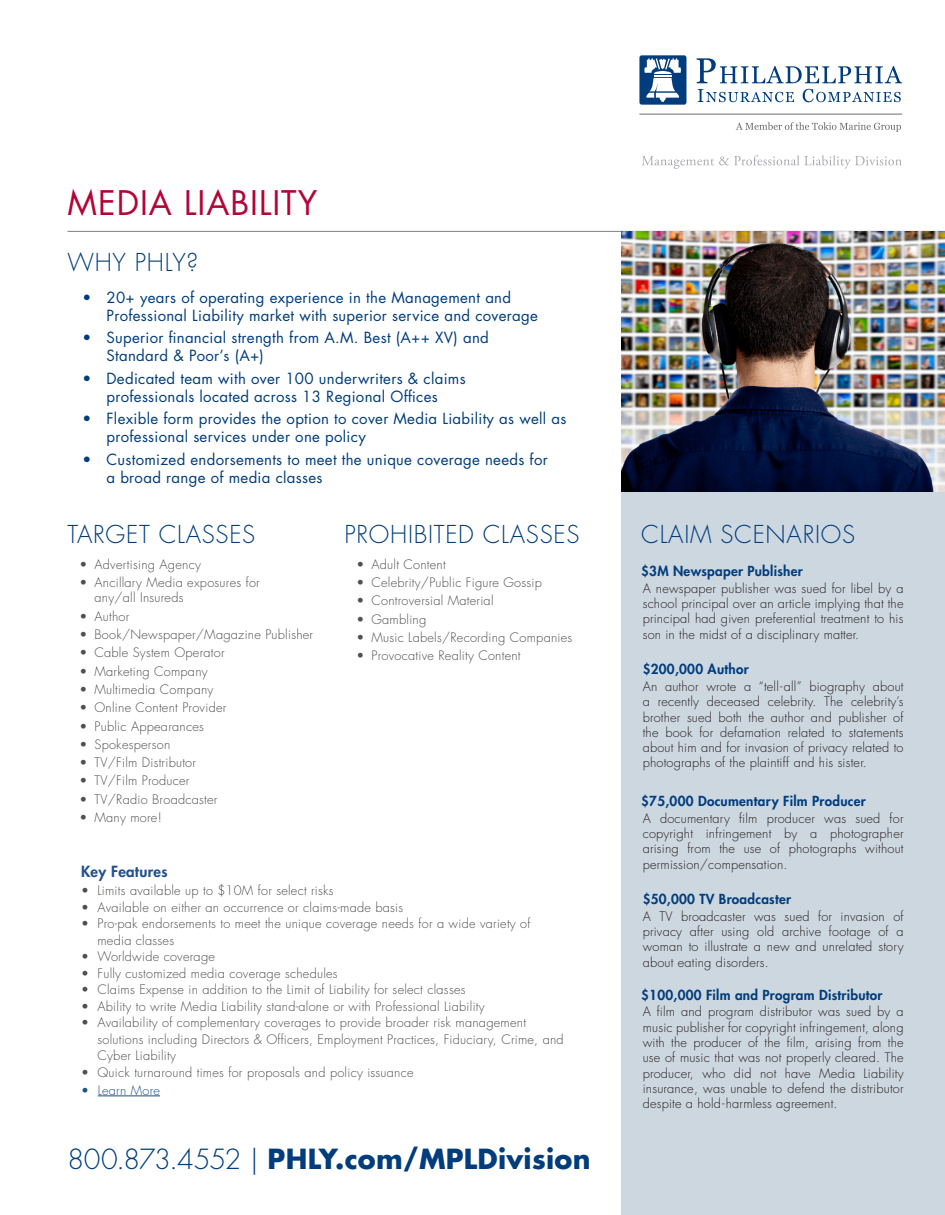
<style>
.page{position:relative;width:945px;height:1215px;background:#fff}
.page>*{position:absolute;margin:0;border:0;box-sizing:border-box;transform-origin:0 0}
.t1{font:33px "Futura";letter-spacing:.03em;color:#b30437}
.t2{font:700 27px "Futura";letter-spacing:.01em;color:#013d7d}
.t3{font:300 24px "Futura";letter-spacing:.03em;color:#013d7d}
.t4{font:15px/18px "Futura";letter-spacing:.02em;color:#013d7d}
.t5{font:800 15px "Futura";letter-spacing:.02em;color:#21508c}
.Paragraph_Style_1{font:800 13.5px "Futura";letter-spacing:.02em;color:#013d7d}
.t6{font:300 12.75px/16.5px "Futura";letter-spacing:.02em;color:#4e4f50}
.Paragraph_Style_1-2{font:300 12.75px/15.3px "Futura";letter-spacing:.015em;color:#231f20;text-align:justify}
.t7{font:300 12.75px "Futura";letter-spacing:.02em;color:#21508c}
.s1{font-weight:300}
</style>
<div class="page">
<div style="left:621px;top:488px;width:324px;height:727px;background:#cdd7e0"></div>
<div style="left:639px;top:55px;width:47px;height:50px;background:#013d7d;border-radius:2px"></div>
<svg style="left:697px;top:58px;width:205px;height:25px"></svg>
<svg style="left:698px;top:89px;width:96px;height:13px"></svg>
<svg style="left:803px;top:89px;width:98px;height:13px"></svg>
<svg style="left:644px;top:58px;width:37px;height:44px"></svg>
<hr style="left:639px;top:114px;width:263px;height:1px;background:#6c6d70">
<svg style="left:736px;top:122px;width:165px;height:10px"></svg>
<svg style="left:642px;top:155px;width:260px;height:14px"></svg>
<hr style="left:68px;top:231px;width:877px;height:1px;background:#808083">
<img style="left:621px;top:232px;width:324px;height:260px">
<hr style="left:98px;top:1096px;width:62px;height:1px;background:#21508c">
<p class="t1" style="left:68px;top:182px;width:251px">MEDIA LIABILITY</p>
<p class="t3" style="left:68px;top:248px;width:132px">WHY PHLY?</p>
<p class="t4" style="left:106px;top:288px;width:433px;text-indent:-24px">• 20+ years of operating experience in the Management and<br>Professional Liability market with superior service and coverage</p>
<p class="t4" style="left:106px;top:329px;width:384px;text-indent:-24px">• Superior financial strength from A.M. Best (A++ XV) and<br>Standard &amp; Poor’s (A+)</p>
<p class="t4" style="left:82px;top:369px;width:385px;text-align:center">• Dedicated team with over 100 underwriters &amp; claims professionals located across 13 Regional Offices</p>
<p class="t4" style="left:106px;top:410px;width:462px;text-indent:-24px">• Flexible form provides the option to cover Media Liability as well as professional services under one policy</p>
<p class="t4" style="left:106px;top:450px;width:443px;text-indent:-24px">• Customized endorsements to meet the unique coverage needs for a broad range of media classes</p>
<p class="t3" style="left:68px;top:520px;width:189px">TARGET CLASSES</p>
<p class="t6" style="left:80px;top:556px;width:123px">• Advertising Agency</p>
<p class="t6" style="left:94px;top:575px;width:167px;line-height:15.3px;text-indent:-15px">• Ancillary Media exposures for any/all Insureds</p>
<p class="t6" style="left:80px;top:608px;width:51px">• Author</p>
<p class="t6" style="left:80px;top:626px;width:235px">• Book/Newspaper/Magazine Publisher</p>
<p class="t6" style="left:80px;top:645px;width:147px">• Cable System Operator</p>
<p class="t6" style="left:80px;top:663px;width:130px">• Marketing Company</p>
<p class="t6" style="left:80px;top:681px;width:135px">• Multimedia Company</p>
<p class="t6" style="left:80px;top:700px;width:148px">• Online Content Provider</p>
<p class="t6" style="left:80px;top:718px;width:126px">• Public Appearances</p>
<p class="t6" style="left:80px;top:736px;width:92px">• Spokesperson</p>
<p class="t6" style="left:80px;top:755px;width:118px">• TV/Film Distributor</p>
<p class="t6" style="left:80px;top:773px;width:112px">• TV/Film Producer</p>
<p class="t6" style="left:80px;top:791px;width:139px">• TV/Radio Broadcaster</p>
<p class="t6" style="left:80px;top:809px;width:84px">• Many more!</p>
<p class="t3" style="left:345px;top:520px;width:236px">PROHIBITED CLASSES</p>
<p class="t6" style="left:357px;top:556px;width:91px">• Adult Content</p>
<p class="t6" style="left:357px;top:575px;width:187px">• Celebrity/Public Figure Gossip</p>
<p class="t6" style="left:357px;top:593px;width:139px">• Controversial Material</p>
<p class="t6" style="left:357px;top:611px;width:71px">• Gambling</p>
<p class="t6" style="left:357px;top:629px;width:217px">• Music Labels/Recording Companies</p>
<p class="t6" style="left:357px;top:648px;width:166px">• Provocative Reality Content</p>
<p class="t5" style="left:81px;top:862px;width:88px">Key Features</p>
<p class="t6" style="left:81px;top:883px;width:254px">• Limits available up to $10M for select risks</p>
<p class="t6" style="left:81px;top:899px;width:324px">• Available on either an occurrence or claims-made basis</p>
<p class="t6" style="left:98px;top:916px;width:435px;text-indent:-16px">• Pro-pak endorsements to meet the unique coverage needs for a wide variety of media classes</p>
<p class="t6" style="left:81px;top:949px;width:136px">• Worldwide coverage</p>
<p class="t6" style="left:81px;top:965px;width:258px">• Fully customized media coverage schedules</p>
<p class="t6" style="left:81px;top:982px;width:386px">• Claims Expense in addition to the Limit of Liability for select classes</p>
<p class="t6" style="left:81px;top:998px;width:405px">• Ability to write Media Liability stand-alone or with Professional Liability</p>
<p class="t6" style="left:98px;top:1015px;width:468px;text-indent:-16px">• Availability of complementary coverages to provide broader risk management solutions including Directors &amp; Officers, Employment Practices, Fiduciary, Crime, and<br>Cyber Liability</p>
<p class="t6" style="left:81px;top:1064px;width:334px">• Quick turnaround times for proposals and policy issuance</p>
<p class="t7" style="left:81px;top:1082px;width:80px">• Learn More</p>
<p class="t2" style="left:68px;top:1141px;width:525px"><span class="s1">800.873.4552 |</span> PHLY.com/MPLDivision</p>
<p class="t3" style="left:641px;top:520px;width:215px">CLAIM SCENARIOS</p>
<p class="Paragraph_Style_1" style="left:641px;top:562px;width:163px">$3M Newspaper Publisher</p>
<p class="Paragraph_Style_1-2" style="left:643px;top:581px;width:262px">A newspaper publisher was sued for libel by a school principal over an article implying that the principal had given preferential treatment to his son in the midst of a disciplinary matter.</p>
<p class="Paragraph_Style_1" style="left:643px;top:661px;width:107px">$200,000 Author</p>
<p class="Paragraph_Style_1-2" style="left:643px;top:679px;width:262px">An author wrote a “tell-all” biography about a recently deceased celebrity. The celebrity’s brother sued both the author and publisher of the book for defamation related to statements about him and for invasion of privacy related to photographs of the plaintiff and his sister.</p>
<p class="Paragraph_Style_1" style="left:641px;top:792px;width:226px">$75,000 Documentary Film Producer</p>
<p class="Paragraph_Style_1-2" style="left:643px;top:811px;width:262px">A documentary film producer was sued for copyright infringement by a photographer arising from the use of photographs without permission/compensation.</p>
<p class="Paragraph_Style_1" style="left:643px;top:890px;width:150px">$50,000 TV Broadcaster</p>
<p class="Paragraph_Style_1-2" style="left:643px;top:909px;width:262px">A TV broadcaster was sued for invasion of privacy after using old archive footage of a woman to illustrate a new and unrelated story about eating disorders.</p>
<p class="Paragraph_Style_1" style="left:641px;top:986px;width:243px">$100,000 Film and Program Distributor</p>
<p class="Paragraph_Style_1-2" style="left:643px;top:1004px;width:262px">A film and program distributor was sued by a music publisher for copyright infringement, along with the producer of the film, arising from the use of music that was not properly cleared. The producer, who did not have Media Liability insurance, was unable to defend the distributor despite a hold-harmless agreement.</p>
</div>
